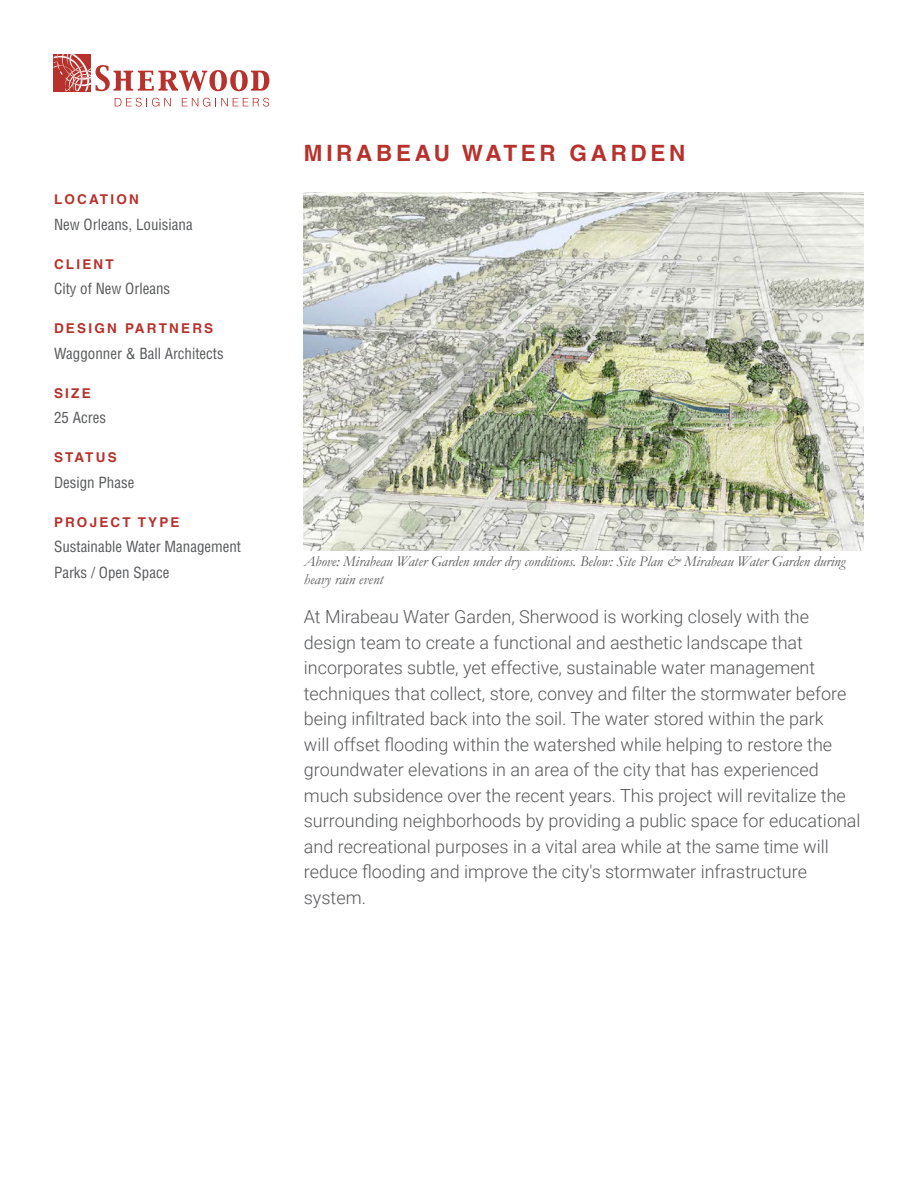
<style>
.page{position:relative;width:918px;height:1188px;background:#fff}
.page>*{position:absolute;margin:0;border:0;box-sizing:border-box;transform-origin:0 0}
.t1{font:700 22.5px "Helvetica";letter-spacing:.165em;color:#b7322c}
.Sherwood___Body_Text{font:300 18px/25.5px "Roboto";color:#57585a}
.Sherwood____Sub_Head{font:condensed 15px "Helvetica";color:#57585a}
.Sherwood____Image_Ti{font:italic 15px/18px "Garamond";color:#57585a}
.Sherwood____Headers{font:700 13.5px "Helvetica";letter-spacing:.165em;color:#b7322c}
</style>
<div class="page">
<img style="left:304px;top:192px;width:559px;height:359px">
<svg style="left:115px;top:98px;width:56px;height:9px"></svg>
<svg style="left:182px;top:98px;width:87px;height:9px"></svg>
<svg style="left:54px;top:54px;width:215px;height:38px"></svg>
<p class="Sherwood____Headers" style="left:54px;top:191px;width:86px">LOCATION</p>
<p class="Sherwood____Sub_Head" style="left:54px;top:215px;width:140px">New Orleans, Louisiana</p>
<p class="Sherwood____Headers" style="left:54px;top:256px;width:61px">CLIENT</p>
<p class="Sherwood____Sub_Head" style="left:54px;top:279px;width:118px">City of New Orleans</p>
<p class="Sherwood____Headers" style="left:54px;top:320px;width:161px">DESIGN PARTNERS</p>
<p class="Sherwood____Sub_Head" style="left:54px;top:344px;width:171px">Waggonner &amp; Ball Architects</p>
<p class="Sherwood____Headers" style="left:54px;top:385px;width:38px">SIZE</p>
<p class="Sherwood____Sub_Head" style="left:54px;top:408px;width:54px">25 Acres</p>
<p class="Sherwood____Headers" style="left:54px;top:449px;width:64px">STATUS</p>
<p class="Sherwood____Sub_Head" style="left:54px;top:473px;width:82px">Design Phase</p>
<p class="Sherwood____Headers" style="left:54px;top:514px;width:127px">PROJECT TYPE</p>
<p class="Sherwood____Sub_Head" style="left:54px;top:537px;width:189px">Sustainable Water Management</p>
<p class="Sherwood____Sub_Head" style="left:54px;top:563px;width:117px">Parks / Open Space</p>
<p class="t1" style="left:304px;top:139px;width:383px">MIRABEAU WATER GARDEN</p>
<p class="Sherwood____Image_Ti" style="left:304px;top:552px;width:543px">Above: Mirabeau Water Garden under dry conditions. Below: Site Plan &amp; Mirabeau Water Garden during heavy rain event</p>
<p class="Sherwood___Body_Text" style="left:304px;top:604px;width:558px">At Mirabeau Water Garden, Sherwood is working closely with the design team to create a functional and aesthetic landscape that incorporates subtle, yet effective, sustainable water management techniques that collect, store, convey and filter the stormwater before being infiltrated back into the soil. The water stored within the park<br>will offset flooding within the watershed while helping to restore the groundwater elevations in an area of the city that has experienced much subsidence over the recent years. This project will revitalize the surrounding neighborhoods by providing a public space for educational and recreational purposes in a vital area while at the same time will reduce flooding and improve the city's stormwater infrastructure system.</p>
</div>
